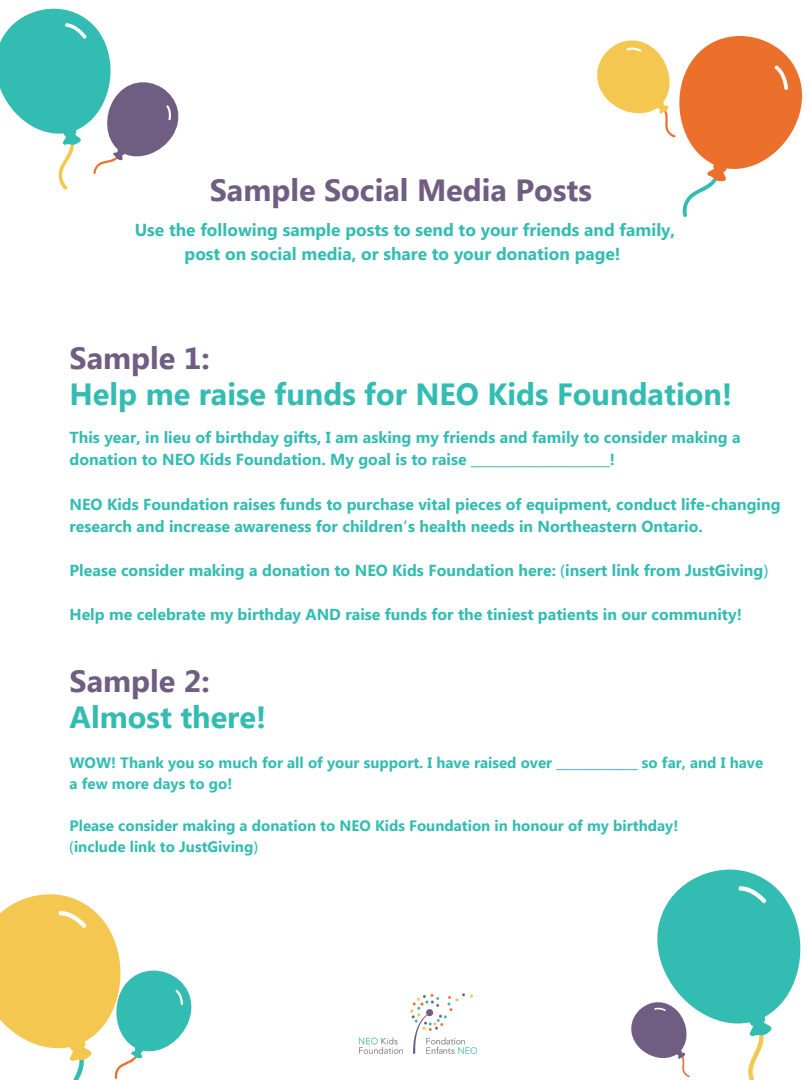
<style>
.page{position:relative;width:810px;height:1080px;background:#fff}
.page>*{position:absolute;margin:0;border:0;box-sizing:border-box;transform-origin:0 0}
.t1{font:700 30.62px "Segoe UI";color:#33bdb2}
.t2{font:700 30.62px "Segoe UI";color:#705e82}
.t3{font:700 17.31px/23.9px "Segoe UI";color:#33bdb2;text-align:center}
.t4{font:700 15.94px/22.1px "Segoe UI";color:#33bdb2}
.t5{font:700 15.06px/20.9px "Segoe UI";color:#33bdb2}
.s1{font-family:"Noto Sans Gurmukhi";font-weight:400}
.s2{font-family:"Noto Sans";font-weight:400}
</style>
<div class="page">
<svg style="left:0;top:8px;width:179px;height:182px"></svg>
<svg style="left:0;top:894px;width:192px;height:186px"></svg>
<svg style="left:597px;top:36px;width:205px;height:181px"></svg>
<svg style="left:631px;top:869px;width:170px;height:211px"></svg>
<img style="left:359px;top:993px;width:118px;height:61px">
<p class="t2" style="left:210px;top:168px;width:384px">Sample Social Media Posts</p>
<p class="t3" style="left:135px;top:217px;width:542px">Use the following sample posts to send to your friends and family, post on social media, or share to your donation page!</p>
<p class="t2" style="left:70px;top:336px;width:142px">Sample 1:</p>
<p class="t1" style="left:70px;top:372px;width:664px">Help me raise funds for NEO Kids Foundation!</p>
<p class="t4" style="left:70px;top:426px;width:673px">This year, in lieu of birthday gifts, I am asking my friends and family to consider making a donation to NEO Kids Foundation. My goal is to raise _____________________!</p>
<p class="t4" style="left:70px;top:492px;width:713px">NEO Kids Foundation raises funds to purchase vital pieces of equipment, conduct life-changing research and increase awareness for children<span class="s1">’</span>s health needs in Northeastern Ontario.</p>
<p class="t4" style="left:70px;top:558px;width:700px">Please consider making a donation to NEO Kids Foundation here: <span class="s2">(</span>insert link from JustGiving<span class="s2">)</span></p>
<p class="t4" style="left:70px;top:602px;width:674px">Help me celebrate my birthday AND raise funds for the tiniest patients in our community!</p>
<p class="t2" style="left:70px;top:659px;width:142px">Sample 2:</p>
<p class="t1" style="left:70px;top:695px;width:198px">Almost there!</p>
<p class="t5" style="left:70px;top:751px;width:695px">WOW! Thank you so much for all of your support. I have raised over _____________ so far, and I have a few more days to go!</p>
<p class="t5" style="left:70px;top:814px;width:610px">Please consider making a donation to NEO Kids Foundation in honour of my birthday!</p>
<p class="t5" style="left:70px;top:835px;width:190px"><span class="s2">(</span>include link to JustGiving<span class="s2">)</span></p>
</div>
